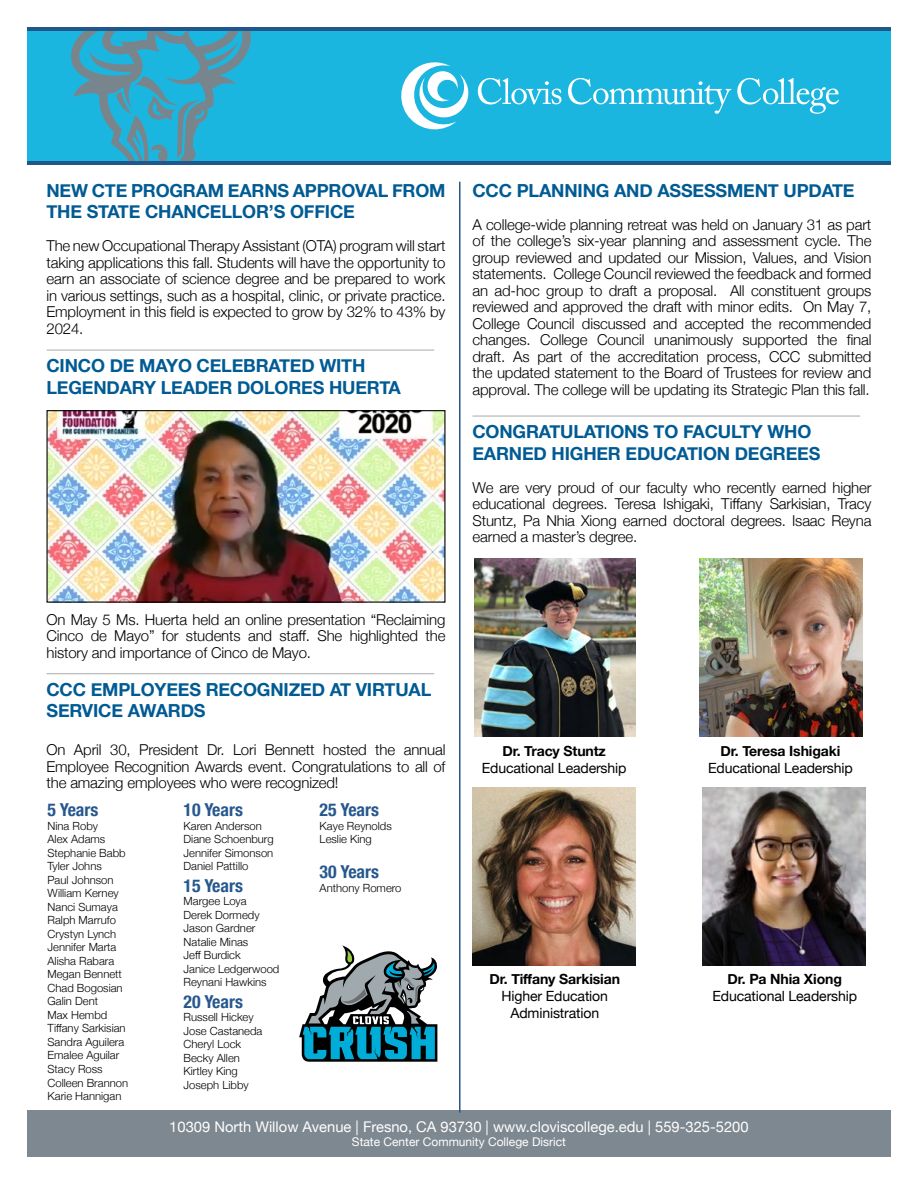
<style>
.page{position:relative;width:918px;height:1188px;background:#fff}
.page>*{position:absolute;margin:0;border:0;box-sizing:border-box;transform-origin:0 0}
.t1{font:700 18px/21.6px "Helvetica Neue";letter-spacing:-.01em;color:#005b94}
.t2{font:700 condensed 17.85px "Helvetica Neue";color:#26588d}
.t3{font:300 15px/16.5px "Helvetica Neue";letter-spacing:-.01em;color:#000;text-align:justify}
.t4{font:14.7px "Helvetica Neue";color:#fff}
.t5{font:14.1px/17px "Helvetica Neue";letter-spacing:-.01em;color:#000;text-align:center}
.t6{font:700 14.1px "Helvetica Neue";letter-spacing:-.01em;color:#000}
.t7{font:12px "Helvetica Neue";color:#fff}
.t8{font:300 11.25px/13.5px "Helvetica Neue";color:#000}
</style>
<div class="page">
<div style="left:27px;top:1111px;width:864px;height:46px;background:#7e8890"></div>
<div style="left:27px;top:27px;width:864px;height:136px;background:#1bb6e0"></div>
<svg style="left:478px;top:78px;width:83px;height:27px"></svg>
<svg style="left:737px;top:78px;width:102px;height:36px"></svg>
<svg style="left:568px;top:78px;width:163px;height:36px"></svg>
<svg style="left:401px;top:62px;width:67px;height:68px"></svg>
<svg style="left:70px;top:30px;width:184px;height:131px"></svg>
<hr style="left:27px;top:27px;width:864px;height:3px;background:#20588d">
<hr style="left:27px;top:161px;width:864px;height:4px;background:#20588d">
<hr style="left:472px;top:416px;width:388px;height:1px;background:#a7a9ac">
<hr style="left:46px;top:673px;width:388px;height:1px;background:#a7a9ac">
<hr style="left:46px;top:350px;width:388px;height:1px;background:#a7a9ac">
<hr style="left:459px;top:182px;width:1px;height:931px;background:#27588d">
<img style="left:49px;top:412px;width:395px;height:189px">
<div style="left:47px;top:410px;width:399px;height:193px;border:1px solid #000"></div>
<svg style="left:299px;top:945px;width:138px;height:117px"></svg>
<img style="left:474px;top:559px;width:162px;height:178px">
<img style="left:700px;top:559px;width:163px;height:178px">
<img style="left:472px;top:788px;width:164px;height:178px">
<img style="left:702px;top:788px;width:163px;height:178px">
<p class="t1" style="left:46px;top:180px;width:401px">NEW CTE PROGRAM EARNS APPROVAL FROM<br>THE STATE CHANCELLOR’S OFFICE</p>
<p class="t3" style="left:46px;top:237px;width:401px">The new Occupational Therapy Assistant (OTA) program will start taking applications this fall. Students will have the opportunity to earn an associate of science degree and be prepared to work in various settings, such as a hospital, clinic, or private practice.<br>Employment in this field is expected to grow by 32% to 43% by 2024.</p>
<p class="t1" style="left:46px;top:355px;width:356px">CINCO DE MAYO CELEBRATED WITH<br>LEGENDARY LEADER DOLORES HUERTA</p>
<p class="t1" style="left:472px;top:180px;width:384px">CCC PLANNING AND ASSESSMENT UPDATE</p>
<p class="t3" style="left:472px;top:215px;width:401px">A college-wide planning retreat was held on January 31 as part of the college’s six-year planning and assessment cycle. The group reviewed and updated our Mission, Values, and Vision statements. College Council reviewed the feedback and formed an ad-hoc group to draft a proposal. All constituent groups reviewed and approved the draft with minor edits. On May 7, College Council discussed and accepted the recommended changes. College Council unanimously supported the final draft. As part of the accreditation process, CCC submitted the updated statement to the Board of Trustees for review and approval. The college will be updating its Strategic Plan this fall.</p>
<p class="t1" style="left:472px;top:421px;width:349px">CONGRATULATIONS TO FACULTY WHO<br>EARNED HIGHER EDUCATION DEGREES</p>
<p class="t3" style="left:472px;top:478px;width:401px">We are very proud of our faculty who recently earned higher educational degrees. Teresa Ishigaki, Tiffany Sarkisian, Tracy Stuntz, Pa Nhia Xiong earned doctoral degrees. Isaac Reyna earned a master’s degree.</p>
<p class="t3" style="left:46px;top:610px;width:401px">On May 5 Ms. Huerta held an online presentation “Reclaiming Cinco de Mayo” for students and staff. She highlighted the history and importance of Cinco de Mayo.</p>
<p class="t1" style="left:46px;top:679px;width:386px">CCC EMPLOYEES RECOGNIZED AT VIRTUAL<br>SERVICE AWARDS</p>
<p class="t3" style="left:46px;top:741px;width:401px">On April 30, President Dr. Lori Bennett hosted the annual Employee Recognition Awards event. Congratulations to all of the amazing employees who were recognized!</p>
<p class="t2" style="left:48px;top:795px;width:52px">5 Years</p>
<p class="t2" style="left:184px;top:795px;width:61px">10 Years</p>
<p class="t2" style="left:320px;top:795px;width:61px">25 Years</p>
<p class="t8" style="left:48px;top:818px;width:52px">Nina Roby</p>
<p class="t8" style="left:184px;top:818px;width:80px">Karen Anderson</p>
<p class="t8" style="left:320px;top:818px;width:74px">Kaye Reynolds</p>
<p class="t8" style="left:48px;top:832px;width:59px">Alex Adams</p>
<p class="t8" style="left:184px;top:832px;width:92px">Diane Schoenburg</p>
<p class="t8" style="left:320px;top:832px;width:54px">Leslie King</p>
<p class="t8" style="left:48px;top:845px;width:80px">Stephanie Babb</p>
<p class="t8" style="left:184px;top:845px;width:91px">Jennifer Simonson</p>
<p class="t8" style="left:48px;top:859px;width:56px">Tyler Johns</p>
<p class="t8" style="left:184px;top:859px;width:66px">Daniel Pattillo</p>
<p class="t8" style="left:48px;top:872px;width:67px">Paul Johnson</p>
<p class="t2" style="left:320px;top:857px;width:61px">30 Years</p>
<p class="t2" style="left:184px;top:870px;width:61px">15 Years</p>
<p class="t8" style="left:320px;top:880px;width:83px">Anthony Romero</p>
<p class="t8" style="left:48px;top:886px;width:73px">William Kerney</p>
<p class="t8" style="left:184px;top:894px;width:65px">Margee Loya</p>
<p class="t8" style="left:48px;top:899px;width:72px">Nanci Sumaya</p>
<p class="t8" style="left:184px;top:907px;width:77px">Derek Dormedy</p>
<p class="t8" style="left:48px;top:913px;width:70px">Ralph Marrufo</p>
<p class="t8" style="left:184px;top:921px;width:73px">Jason Gardner</p>
<p class="t8" style="left:48px;top:926px;width:70px">Crystyn Lynch</p>
<p class="t8" style="left:184px;top:934px;width:66px">Natalie Minas</p>
<p class="t8" style="left:48px;top:940px;width:70px">Jennifer Marta</p>
<p class="t8" style="left:184px;top:948px;width:59px">Jeff Burdick</p>
<p class="t8" style="left:48px;top:953px;width:68px">Alisha Rabara</p>
<p class="t8" style="left:184px;top:961px;width:97px">Janice Ledgerwood</p>
<p class="t8" style="left:48px;top:967px;width:76px">Megan Bennett</p>
<p class="t8" style="left:184px;top:975px;width:85px">Reynani Hawkins</p>
<p class="t8" style="left:48px;top:980px;width:77px">Chad Bogosian<br>Galin Dent</p>
<p class="t2" style="left:184px;top:986px;width:61px">20 Years</p>
<p class="t8" style="left:48px;top:1007px;width:61px">Max Hembd</p>
<p class="t8" style="left:184px;top:1010px;width:72px">Russell Hickey</p>
<p class="t8" style="left:48px;top:1021px;width:80px">Tiffany Sarkisian</p>
<p class="t8" style="left:184px;top:1023px;width:80px">Jose Castaneda</p>
<p class="t8" style="left:48px;top:1034px;width:78px">Sandra Aguilera</p>
<p class="t8" style="left:184px;top:1037px;width:59px">Cheryl Lock</p>
<p class="t8" style="left:48px;top:1048px;width:73px">Emalee Aguilar</p>
<p class="t8" style="left:184px;top:1050px;width:58px">Becky Allen</p>
<p class="t8" style="left:48px;top:1061px;width:57px">Stacy Ross</p>
<p class="t8" style="left:184px;top:1064px;width:56px">Kirtley King</p>
<p class="t8" style="left:48px;top:1075px;width:82px">Colleen Brannon</p>
<p class="t8" style="left:184px;top:1077px;width:67px">Joseph Libby</p>
<p class="t8" style="left:48px;top:1088px;width:75px">Karie Hannigan</p>
<p class="t6" style="left:502px;top:740px;width:105px">Dr. Tracy Stuntz</p>
<p class="t6" style="left:720px;top:740px;width:121px">Dr. Teresa Ishigaki</p>
<p class="t5" style="left:482px;top:761px;width:146px">Educational Leadership</p>
<p class="t5" style="left:708px;top:760px;width:146px">Educational Leadership</p>
<p class="t6" style="left:490px;top:968px;width:132px">Dr. Tiffany Sarkisian</p>
<p class="t5" style="left:502px;top:988px;width:108px">Higher Education<br>Administration</p>
<p class="t6" style="left:728px;top:968px;width:116px">Dr. Pa Nhia Xiong</p>
<p class="t5" style="left:712px;top:988px;width:146px">Educational Leadership</p>
<p class="t4" style="left:169px;top:1118px;width:581px">10309 North Willow Avenue | Fresno, CA 93730 | www.cloviscollege.edu | 559-325-5200</p>
<p class="t7" style="left:352px;top:1135px;width:216px">State Center Community College Disrict</p>
</div>
